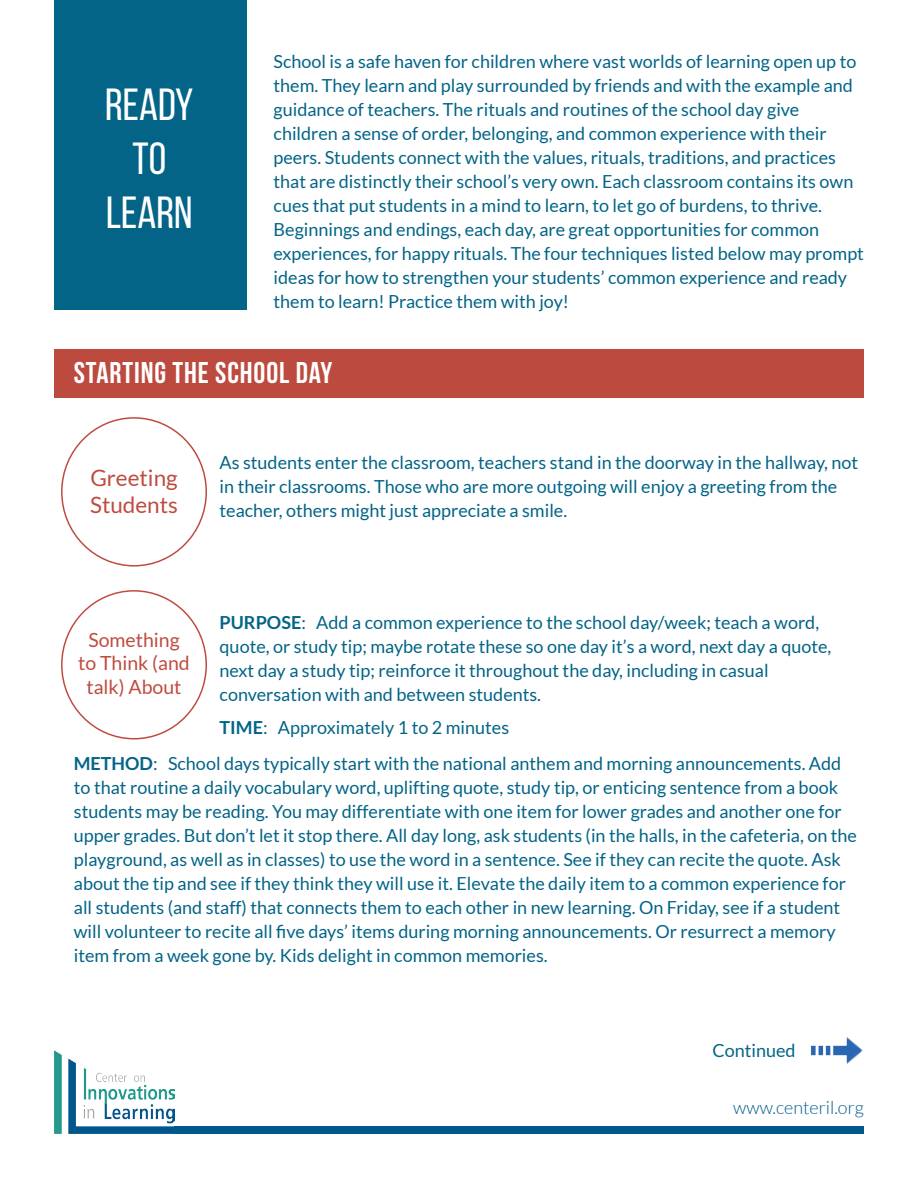
<style>
.page{position:relative;width:918px;height:1188px;background:#fff}
.page>*{position:absolute;margin:0;border:0;box-sizing:border-box;transform-origin:0 0}
.t1{font:45px "Bebas Neue";color:#fff}
.t2{font:700 30px "Bebas Neue";letter-spacing:.03em;color:#fff}
.t3{font:22.5px "Lato";color:#bf4b3f}
.t4{font:19.5px/23.4px "Lato";color:#bf4b3f;text-align:center}
.t5{font:18px/24px "Lato";color:#036487}
.t6{font:300 18px "Lato";color:#005b8f}
.t7{font:18px "Lato";color:#046588}
.s1{font-weight:700}
</style>
<div class="page">
<div style="left:54px;top:0;width:193px;height:310px;background:#036487"></div>
<img style="left:54px;top:1050px;width:120px;height:84px">
<div style="left:174px;top:1126px;width:690px;height:8px;background:#01588c"></div>
<div style="left:54px;top:350px;width:810px;height:48px;background:#bd4a3e"></div>
<img style="left:811px;top:1037px;width:52px;height:27px">
<p class="t1" style="left:105px;top:80px;width:90px">READY</p>
<p class="t1" style="left:133px;top:134px;width:35px">TO</p>
<p class="t1" style="left:106px;top:188px;width:88px">LEARN</p>
<p class="t5" style="left:274px;top:50px;width:584px">School is a safe haven for children where vast worlds of learning open up to them. They learn and play surrounded by friends and with the example and guidance of teachers. The rituals and routines of the school day give</p>
<p class="t5" style="left:274px;top:122px;width:581px">children a sense of order, belonging, and common experience with their peers. Students connect with the values, rituals, traditions, and practices that are distinctly their school’s very own. Each classroom contains its own cues that put students in a mind to learn, to let go of burdens, to thrive.</p>
<p class="t5" style="left:274px;top:218px;width:547px">Beginnings and endings, each day, are great opportunities for common</p>
<p class="t5" style="left:274px;top:242px;width:592px">experiences, for happy rituals. The four techniques listed below may prompt ideas for how to strengthen your students’ common experience and ready them to learn! Practice them with joy!</p>
<p class="t2" style="left:74px;top:357px;width:260px">STARTING THE SCHOOL DAY</p>
<p class="t3" style="left:90px;top:465px;width:89px">Greeting</p>
<p class="t3" style="left:90px;top:492px;width:89px">Students</p>
<p class="t5" style="left:220px;top:450px;width:640px">As students enter the classroom, teachers stand in the doorway in the hallway, not in their classrooms. Those who are more outgoing will enjoy a greeting from the teacher, others might just appreciate a smile.</p>
<p class="t5" style="left:220px;top:610px;width:613px"><span class="s1">PURPOSE</span>: Add a common experience to the school day/week; teach a word, quote, or study tip; maybe rotate these so one day it’s a word, next day a quote, next day a study tip; reinforce it throughout the day, including in casual</p>
<p class="t5" style="left:220px;top:682px;width:323px">conversation with and between students.</p>
<p class="t5" style="left:220px;top:715px;width:291px"><span class="s1">TIME</span>: Approximately 1 to 2 minutes</p>
<p class="t5" style="left:74px;top:751px;width:785px"><span class="s1">METHOD</span>: School days typically start with the national anthem and morning announcements. Add to that routine a daily vocabulary word, uplifting quote, study tip, or enticing sentence from a book students may be reading. You may differentiate with one item for lower grades and another one for upper grades. But don’t let it stop there. All day long, ask students (in the halls, in the cafeteria, on the playground, as well as in classes) to use the word in a sentence. See if they can recite the quote. Ask about the tip and see if they think they will use it. Elevate the daily item to a common experience for all students (and staff) that connects them to each other in new learning. On Friday, see if a student will volunteer to recite all five days’ items during morning announcements. Or resurrect a memory item from a week gone by. Kids delight in common memories.</p>
<p class="t4" style="left:78px;top:628px;width:113px">Something to Think (and talk) About</p>
<p class="t7" style="left:712px;top:1041px;width:85px">Continued</p>
<p class="t6" style="left:733px;top:1098px;width:132px">www.centeril.org</p>
</div>
